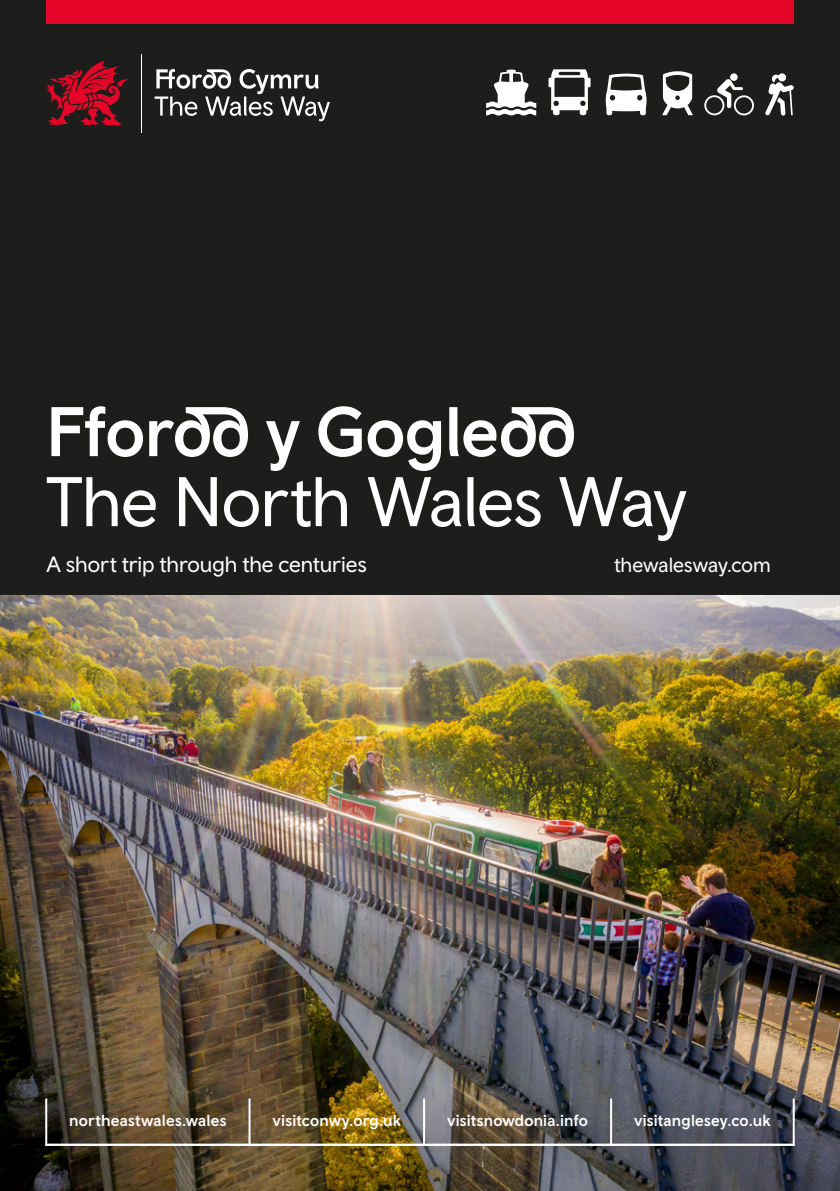
<style>
.page{position:relative;width:840px;height:1191px;background:#fff}
.page>*{position:absolute;margin:0;border:0;box-sizing:border-box;transform-origin:0 0}
.t1{font:70px "Wales Sans Headline";letter-spacing:-.01em;color:#fff}
.t2{font:500 70px "Wales Sans Headline";letter-spacing:-.015em;color:#fff}
.t3{font:22px "Wales Sans Body";color:#fff}
.t4{font:20.4px "Wales Sans Headline";letter-spacing:-.005em;color:#fff}
.t5{font:500 16px "Wales Sans Body";letter-spacing:.01em;color:#fff}
</style>
<div class="page">
<div style="left:0;top:0;width:839px;height:595px;background:#1d1d1b"></div>
<img style="left:0;top:595px;width:839px;height:596px">
<div style="left:46px;top:0;width:747px;height:23px;background:#e40428"></div>
<svg style="left:46px;top:60px;width:82px;height:66px"></svg>
<hr style="left:141px;top:54px;width:1px;height:79px;background:#fff">
<svg style="left:154px;top:69px;width:176px;height:52px"></svg>
<svg style="left:605px;top:74px;width:41px;height:41px"></svg>
<svg style="left:765px;top:73px;width:28px;height:43px"></svg>
<svg style="left:729px;top:73px;width:8px;height:8px"></svg>
<svg style="left:704px;top:79px;width:49px;height:36px"></svg>
<svg style="left:662px;top:71px;width:30px;height:44px"></svg>
<svg style="left:486px;top:70px;width:50px;height:46px"></svg>
<svg style="left:548px;top:69px;width:42px;height:46px"></svg>
<hr style="left:45px;top:1098px;width:2px;height:46px;background:#fff">
<hr style="left:248px;top:1098px;width:2px;height:46px;background:#fff">
<hr style="left:792px;top:1098px;width:2px;height:46px;background:#fff">
<hr style="left:45px;top:1143px;width:749px;height:2px;background:#fff">
<hr style="left:423px;top:1098px;width:2px;height:46px;background:#fff">
<hr style="left:609px;top:1098px;width:2px;height:46px;background:#fff">
<h1 class="t2" style="left:46px;top:389px;width:531px">Ffordd y Gogledd</h1>
<h1 class="t1" style="left:46px;top:459px;width:641px">The North Wales Way</h1>
<h2 class="t3" style="left:46px;top:551px;width:322px">A short trip through the centuries</h2>
<p class="t4" style="left:613px;top:553px;width:158px">thewalesway.com</p>
<p class="t5" style="left:69px;top:1110px;width:159px">northeastwales.wales</p>
<p class="t5" style="left:272px;top:1110px;width:130px">visitconwy.org.uk</p>
<p class="t5" style="left:447px;top:1110px;width:142px">visitsnowdonia.info</p>
<p class="t5" style="left:633px;top:1110px;width:138px">visitanglesey.co.uk</p>
</div>
